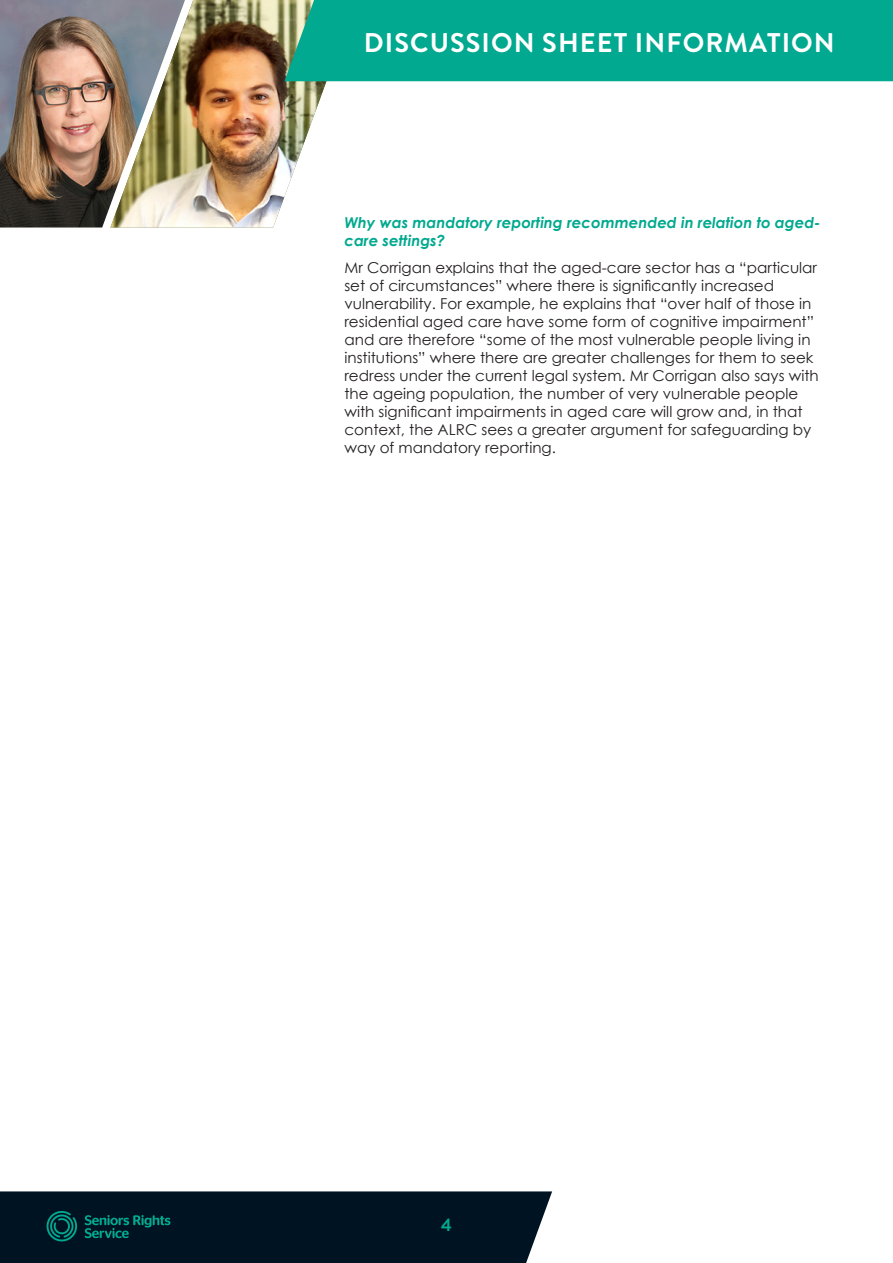
<style>
.page{position:relative;width:893px;height:1263px;background:#fff}
.page>*{position:absolute;margin:0;border:0;box-sizing:border-box;transform-origin:0 0}
.headings{font:700 27px "Brandon Grotesque";letter-spacing:.04em;color:#fff}
.Subs{font:700 18px "Brandon Grotesque";color:#00a98f}
.Body_10_pt{font:15px/18px "Century Gothic";color:#231f20}
.Body_10_italic_green{font:italic 700 15px/18px "Century Gothic";color:#00a98f}
</style>
<div class="page">
<img style="left:193px;top:0;width:163px;height:227px">
<svg style="left:185px;top:1px;width:8px;height:226px;background:#b6a985"></svg>
<img style="left:0;top:0;width:185px;height:227px">
<div style="left:284px;top:0;width:609px;height:81px;background:#00a98f"></div>
<svg style="left:0;top:1191px;width:552px;height:72px;background:#071d2a"></svg>
<p class="headings" style="left:364px;top:24px;width:472px">DISCUSSION SHEET INFORMATION</p>
<p class="Body_10_italic_green" style="left:344px;top:213px;width:478px">Why was mandatory reporting recommended in relation to aged&shy;care settings?</p>
<p class="Body_10_pt" style="left:344px;top:258px;width:476px">Mr Corrigan explains that the aged-care sector has a “particular set of circumstances” where there is significantly increased vulnerability. For example, he explains that “over half of those in residential aged care have some form of cognitive impairment” and are therefore “some of the most vulnerable people living in institutions” where there are greater challenges for them to seek redress under the current legal system. Mr Corrigan also says with the ageing population, the number of very vulnerable people with significant impairments in aged care will grow and, in that context, the ALRC sees a greater argument for safeguarding by way of mandatory reporting.</p>
<p class="Subs" style="left:441px;top:1212px;width:12px">4</p>
</div>
